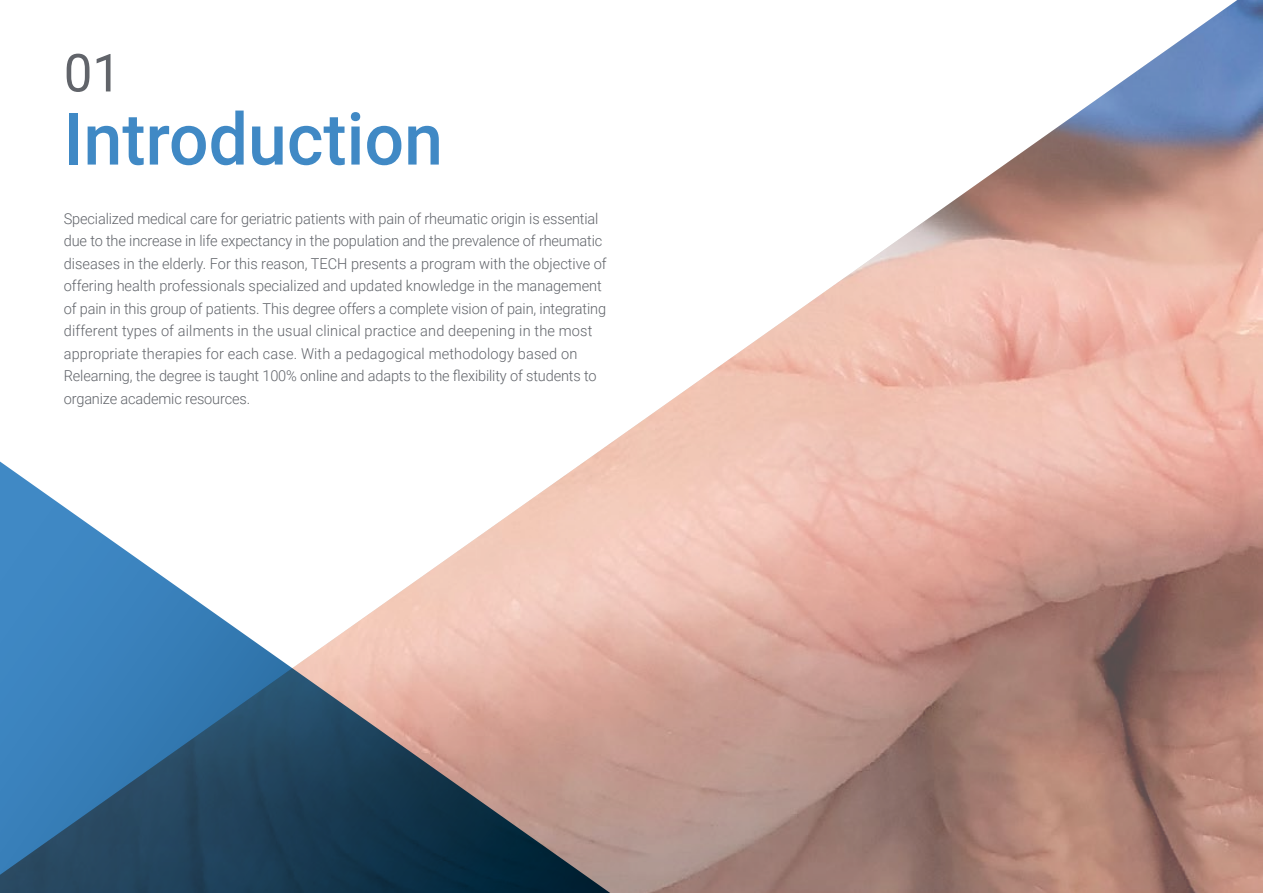
<style>
.page{position:relative;width:1263px;height:893px;background:#fff}
.page>*{position:absolute;margin:0;border:0;box-sizing:border-box;transform-origin:0 0}
.t1{font:500 72px "Roboto";color:#4089c5}
.t2{font:52.5px "Roboto";color:#61646a}
.t3{font:300 15px/22.5px "Roboto";letter-spacing:-.01em;color:#61646a}
</style>
<div class="page">
<img style="left:607px;top:0;width:656px;height:893px">
<svg style="left:0;top:446px;width:640px;height:447px"></svg>
<h2 class="t2" style="left:64px;top:36px;width:59px">01</h2>
<h1 class="t1" style="left:64px;top:89px;width:381px">Introduction</h1>
<p class="t3" style="left:64px;top:207px;width:544px">Specialized medical care for geriatric patients with pain of rheumatic origin is essential due to the increase in life expectancy in the population and the prevalence of rheumatic diseases in the elderly. For this reason, TECH presents a program with the objective of offering health professionals specialized and updated knowledge in the management of pain in this group of patients. This degree offers a complete vision of pain, integrating different types of ailments in the usual clinical practice and deepening in the most appropriate therapies for each case. With a pedagogical methodology based on Relearning, the degree is taught 100% online and adapts to the flexibility of students to organize academic resources.</p>
</div>
